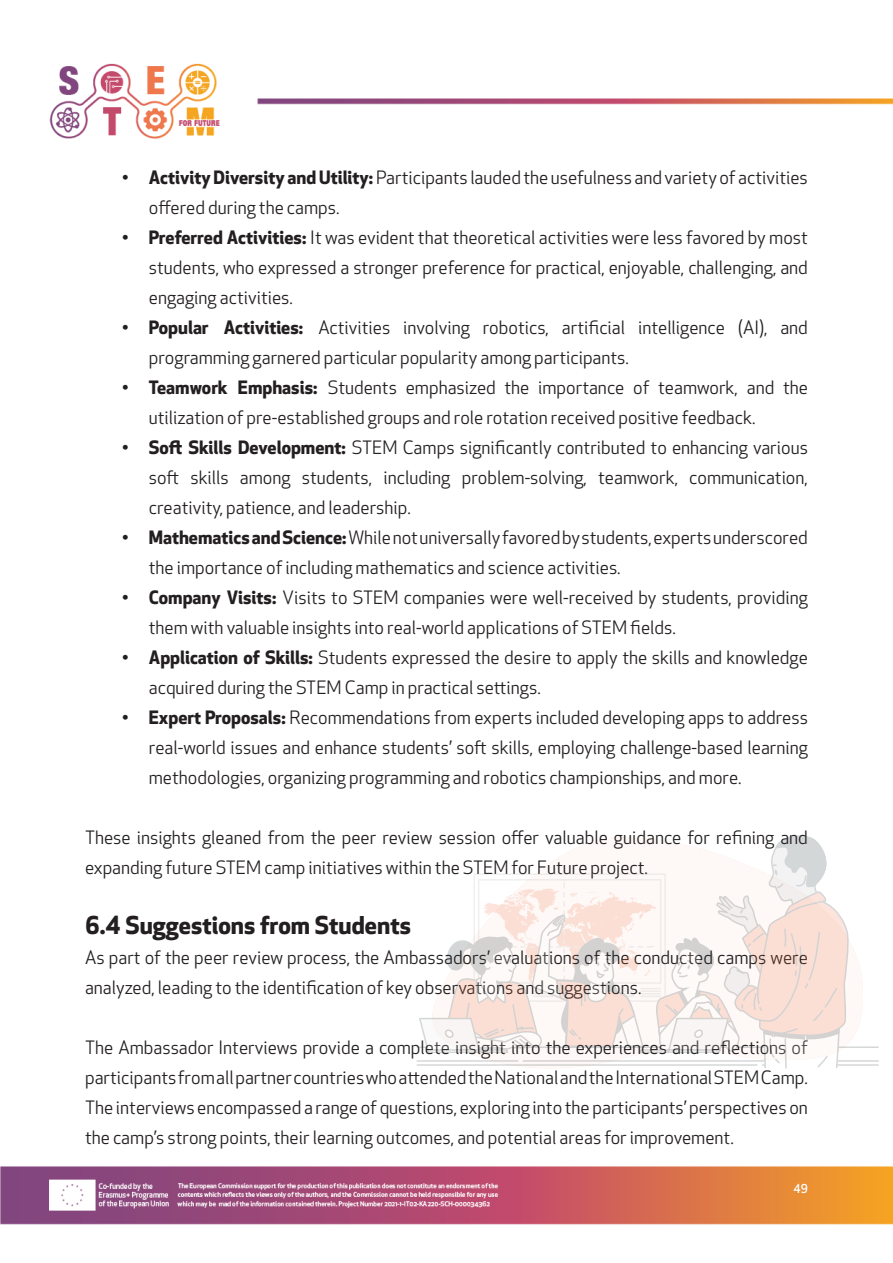
<style>
.page{position:relative;width:893px;height:1263px;background:#fff}
.page>*{position:absolute;margin:0;border:0;box-sizing:border-box;transform-origin:0 0}
.t1{font:700 24px "Apex New";color:#231f20}
.t2{font:18px/30px "Apex New";color:#231f20}
.t3{font:500 12px "Apex New";color:#fff}
.s1{font-weight:700}
</style>
<div class="page">
<img style="left:0;top:63px;width:893px;height:1162px">
<svg style="left:850px;top:837px;width:13px;height:231px"></svg>
<hr style="left:417px;top:1046px;width:462px;height:2px;background:#263338">
<hr style="left:523px;top:1060px;width:356px;height:2px;background:#263338">
<hr style="left:417px;top:1060px;width:101px;height:2px;background:#263338">
<hr style="left:762px;top:1064px;width:117px;height:2px;background:#263338">
<hr style="left:417px;top:1064px;width:340px;height:2px;background:#263338">
<svg style="left:418px;top:834px;width:432px;height:236px"></svg>
<p class="t2" style="left:149px;top:162px;width:661px;text-indent:-27px"><span class="s1">• Activity Diversity and Utility:</span> Participants lauded the usefulness and variety of activities offered during the camps.</p>
<p class="t2" style="left:149px;top:222px;width:661px;text-align:justify;text-indent:-27px"><span class="s1">• Preferred Activities:</span> It was evident that theoretical activities were less favored by most students, who expressed a stronger preference for practical, enjoyable, challenging, and engaging activities.</p>
<p class="t2" style="left:149px;top:312px;width:661px;text-indent:-27px"><span class="s1">• Popular Activities:</span> Activities involving robotics, artificial intelligence (AI), and programming garnered particular popularity among participants.</p>
<p class="t2" style="left:149px;top:372px;width:661px;text-indent:-27px"><span class="s1">• Teamwork Emphasis:</span> Students emphasized the importance of teamwork, and the utilization of pre-established groups and role rotation received positive feedback.</p>
<p class="t2" style="left:149px;top:432px;width:661px;text-align:justify;text-indent:-27px"><span class="s1">• Soft Skills Development:</span> STEM Camps significantly contributed to enhancing various soft skills among students, including problem-solving, teamwork, communication, creativity, patience, and leadership.</p>
<p class="t2" style="left:149px;top:522px;width:661px;text-indent:-27px"><span class="s1">• Mathematics and Science:</span> While not universally favored by students, experts underscored the importance of including mathematics and science activities.</p>
<p class="t2" style="left:149px;top:582px;width:661px;text-indent:-27px"><span class="s1">• Company Visits:</span> Visits to STEM companies were well-received by students, providing them with valuable insights into real-world applications of STEM fields.</p>
<p class="t2" style="left:149px;top:642px;width:661px;text-indent:-27px"><span class="s1">• Application of Skills:</span> Students expressed the desire to apply the skills and knowledge acquired during the STEM Camp in practical settings.</p>
<p class="t2" style="left:149px;top:702px;width:661px;text-align:justify;text-indent:-27px"><span class="s1">• Expert Proposals:</span> Recommendations from experts included developing apps to address real-world issues and enhance students’ soft skills, employing challenge-based learning methodologies, organizing programming and robotics championships, and more.</p>
<p class="t2" style="left:85px;top:822px;width:724px">These insights gleaned from the peer review session offer valuable guidance for refining and expanding future STEM camp initiatives within the STEM for Future project.</p>
<p class="t1" style="left:85px;top:907px;width:327px">6.4 Suggestions from Students</p>
<p class="t2" style="left:85px;top:942px;width:724px">As part of the peer review process, the Ambassadors’ evaluations of the conducted camps were analyzed, leading to the identification of key observations and suggestions.</p>
<p class="t2" style="left:85px;top:1032px;width:724px;text-align:justify">The Ambassador Interviews provide a complete insight into the experiences and reflections of participants from all partner countries who attended the National and the International STEM Camp.<br>The interviews encompassed a range of questions, exploring into the participants’ perspectives on the camp’s strong points, their learning outcomes, and potential areas for improvement.</p>
<p class="t3" style="left:794px;top:1181px;width:16px">49</p>
</div>
